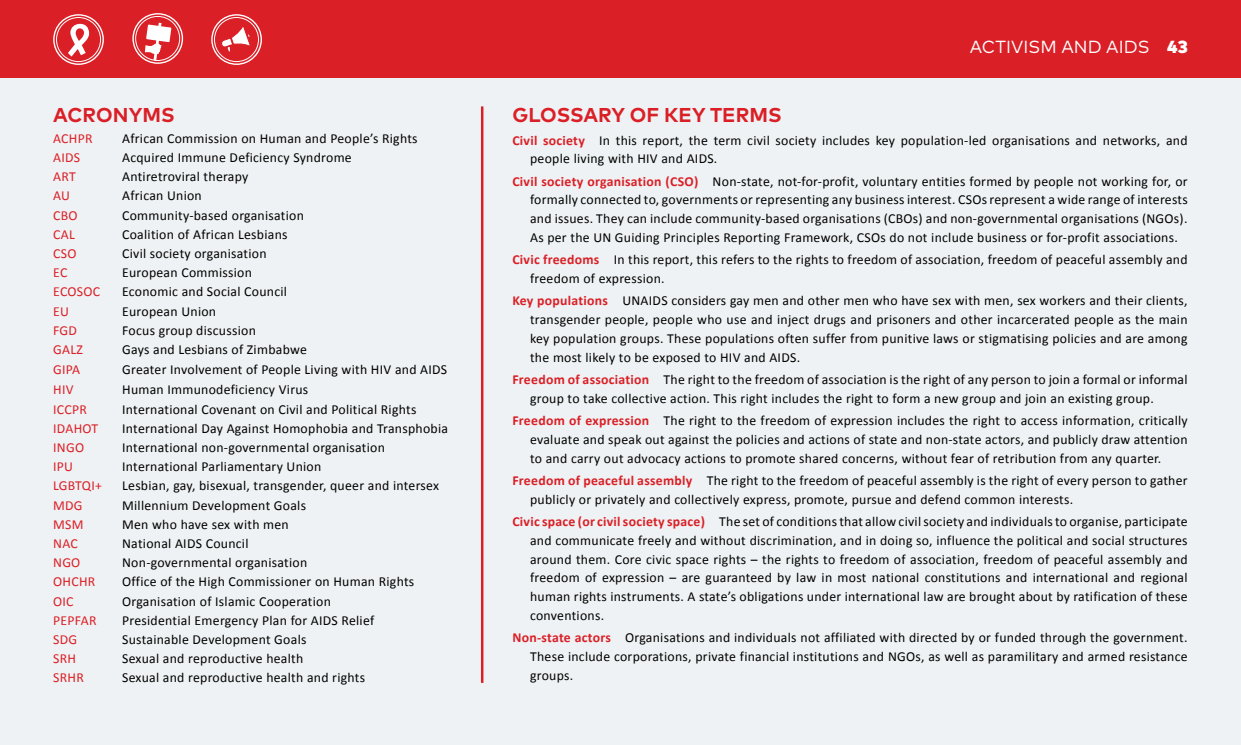
<style>
.page{position:relative;width:1241px;height:745px;background:#fff}
.page>*{position:absolute;margin:0;border:0;box-sizing:border-box;transform-origin:0 0}
.t1{font:700 20px "Mark Pro";letter-spacing:.005em;color:#da1f26}
.t2{font:17.5px "Mark Pro";letter-spacing:.005em;color:#fff}
.t3{font:13.75px/18.8px "Calibri";letter-spacing:.02em;color:#000;text-align:justify}
.t4{font:13.75px "Calibri";letter-spacing:.02em;color:#da1f26}
.s1{font-weight:900}
.s2{font-weight:700;color:#da1f26}
</style>
<div class="page">
<div style="left:0;top:0;width:1240px;height:78px;background:#da1f26"></div>
<svg style="left:68px;top:24px;width:21px;height:33px"></svg>
<div style="left:53px;top:14px;width:51px;height:51px;border:1px solid #fff;border-radius:50%"></div>
<div style="left:56px;top:17px;width:45px;height:45px;border:1px solid #fff;border-radius:50%"></div>
<div style="left:0;top:79px;width:1240px;height:665px;background:#eff2f4"></div>
<hr style="left:481px;top:106px;width:2px;height:576px;background:#da1f26">
<svg style="left:212px;top:15px;width:49px;height:49px"></svg>
<div style="left:211px;top:14px;width:51px;height:51px;border:1px solid #fff;border-radius:50%"></div>
<svg style="left:220px;top:25px;width:31px;height:28px"></svg>
<div style="left:214px;top:17px;width:45px;height:45px;border:1px solid #fff;border-radius:50%"></div>
<svg style="left:133px;top:14px;width:49px;height:49px"></svg>
<div style="left:132px;top:13px;width:51px;height:51px;border:1px solid #fff;border-radius:50%"></div>
<div style="left:135px;top:16px;width:45px;height:45px;border:1px solid #fff;border-radius:50%"></div>
<svg style="left:145px;top:23px;width:26px;height:38px"></svg>
<h1 class="t1" style="left:53px;top:100px;width:123px">ACRONYMS</h1>
<p class="t4" style="left:53px;top:129px;width:41px">ACHPR</p>
<p class="t3" style="left:122px;top:129px;width:297px">African Commission on Human and People’s Rights</p>
<p class="t4" style="left:53px;top:149px;width:29px">AIDS</p>
<p class="t3" style="left:122px;top:148px;width:231px">Acquired Immune Deficiency Syndrome</p>
<p class="t4" style="left:53px;top:168px;width:24px">ART</p>
<p class="t3" style="left:122px;top:167px;width:128px">Antiretroviral therapy</p>
<p class="t4" style="left:53px;top:187px;width:18px">AU</p>
<p class="t3" style="left:122px;top:186px;width:81px">African Union</p>
<p class="t4" style="left:53px;top:206px;width:26px">CBO</p>
<p class="t3" style="left:122px;top:206px;width:183px">Community-based organisation</p>
<p class="t4" style="left:53px;top:225px;width:23px">CAL</p>
<p class="t3" style="left:122px;top:225px;width:167px">Coalition of African Lesbians</p>
<p class="t4" style="left:53px;top:244px;width:25px">CSO</p>
<p class="t3" style="left:122px;top:244px;width:146px">Civil society organisation</p>
<p class="t4" style="left:53px;top:264px;width:16px">EC</p>
<p class="t3" style="left:122px;top:263px;width:131px">European Commission</p>
<p class="t4" style="left:53px;top:283px;width:48px">ECOSOC</p>
<p class="t3" style="left:122px;top:282px;width:166px">Economic and Social Council</p>
<p class="t4" style="left:53px;top:302px;width:17px">EU</p>
<p class="t3" style="left:122px;top:301px;width:95px">European Union</p>
<p class="t4" style="left:53px;top:321px;width:25px">FGD</p>
<p class="t3" style="left:122px;top:321px;width:135px">Focus group discussion</p>
<p class="t4" style="left:53px;top:340px;width:31px">GALZ</p>
<p class="t3" style="left:122px;top:340px;width:186px">Gays and Lesbians of Zimbabwe</p>
<p class="t4" style="left:53px;top:361px;width:29px">GIPA</p>
<p class="t3" style="left:122px;top:360px;width:326px">Greater Involvement of People Living with HIV and AIDS</p>
<p class="t4" style="left:53px;top:381px;width:22px">HIV</p>
<p class="t3" style="left:122px;top:380px;width:188px">Human Immunodeficiency Virus</p>
<p class="t4" style="left:53px;top:400px;width:35px">ICCPR</p>
<p class="t3" style="left:122px;top:399px;width:296px">International Covenant on Civil and Political Rights</p>
<p class="t4" style="left:53px;top:419px;width:47px">IDAHOT</p>
<p class="t3" style="left:122px;top:418px;width:327px">International Day Against Homophobia and Transphobia</p>
<p class="t4" style="left:53px;top:438px;width:32px">INGO</p>
<p class="t3" style="left:122px;top:438px;width:264px">International non-governmental organisation</p>
<p class="t4" style="left:53px;top:457px;width:21px">IPU</p>
<p class="t3" style="left:122px;top:457px;width:201px">International Parliamentary Union</p>
<p class="t4" style="left:53px;top:477px;width:50px">LGBTQI+</p>
<p class="t3" style="left:122px;top:476px;width:318px">Lesbian, gay, bisexual, transgender, queer and intersex</p>
<p class="t4" style="left:53px;top:496px;width:31px">MDG</p>
<p class="t3" style="left:122px;top:495px;width:185px">Millennium Development Goals</p>
<p class="t4" style="left:53px;top:515px;width:32px">MSM</p>
<p class="t3" style="left:122px;top:514px;width:168px">Men who have sex with men</p>
<p class="t4" style="left:53px;top:534px;width:26px">NAC</p>
<p class="t3" style="left:122px;top:533px;width:128px">National AIDS Council</p>
<p class="t4" style="left:53px;top:553px;width:29px">NGO</p>
<p class="t3" style="left:122px;top:553px;width:187px">Non-governmental organisation</p>
<p class="t4" style="left:53px;top:572px;width:44px">OHCHR</p>
<p class="t3" style="left:122px;top:572px;width:294px">Office of the High Commissioner on Human Rights</p>
<p class="t4" style="left:53px;top:592px;width:22px">OIC</p>
<p class="t3" style="left:122px;top:591px;width:210px">Organisation of Islamic Cooperation</p>
<p class="t4" style="left:53px;top:611px;width:45px">PEPFAR</p>
<p class="t3" style="left:122px;top:610px;width:253px">Presidential Emergency Plan for AIDS Relief</p>
<p class="t4" style="left:53px;top:630px;width:25px">SDG</p>
<p class="t3" style="left:122px;top:629px;width:186px">Sustainable Development Goals</p>
<p class="t4" style="left:53px;top:649px;width:24px">SRH</p>
<p class="t3" style="left:122px;top:648px;width:183px">Sexual and reproductive health</p>
<p class="t4" style="left:53px;top:668px;width:32px">SRHR</p>
<p class="t3" style="left:122px;top:668px;width:244px">Sexual and reproductive health and rights</p>
<p class="t2" style="left:969px;top:34px;width:219px">ACTIVISM AND AIDS <span class="s1">43</span></p>
<h1 class="t1" style="left:512px;top:100px;width:271px">GLOSSARY OF KEY TERMS</h1>
<p class="t3" style="left:530px;top:131px;width:659px;text-indent:-18px"><span class="s2">Civil society</span> In this report, the term civil society includes key population-led organisations and networks, and people living with HIV and AIDS.</p>
<p class="t3" style="left:530px;top:172px;width:659px;text-indent:-18px"><span class="s2">Civil society organisation (CSO)</span> Non-state, not-for-profit, voluntary entities formed by people not working for, or formally connected to, governments or representing any business interest. CSOs represent a wide range of interests and issues. They can include community-based organisations (CBOs) and non-governmental organisations (NGOs).<br>As per the UN Guiding Principles Reporting Framework, CSOs do not include business or for-profit associations.</p>
<p class="t3" style="left:530px;top:250px;width:659px;text-indent:-18px"><span class="s2">Civic freedoms</span> In this report, this refers to the rights to freedom of association, freedom of peaceful assembly and freedom of expression.</p>
<p class="t3" style="left:530px;top:291px;width:659px;text-indent:-18px"><span class="s2">Key populations</span> UNAIDS considers gay men and other men who have sex with men, sex workers and their clients, transgender people, people who use and inject drugs and prisoners and other incarcerated people as the main key population groups. These populations often suffer from punitive laws or stigmatising policies and are among the most likely to be exposed to HIV and AIDS.</p>
<p class="t3" style="left:530px;top:370px;width:659px;text-indent:-18px"><span class="s2">Freedom of association</span> The right to the freedom of association is the right of any person to join a formal or informal group to take collective action. This right includes the right to form a new group and join an existing group.</p>
<p class="t3" style="left:530px;top:411px;width:659px;text-indent:-18px"><span class="s2">Freedom of expression</span> The right to the freedom of expression includes the right to access information, critically evaluate and speak out against the policies and actions of state and non-state actors, and publicly draw attention to and carry out advocacy actions to promote shared concerns, without fear of retribution from any quarter.</p>
<p class="t3" style="left:530px;top:471px;width:659px;text-indent:-18px"><span class="s2">Freedom of peaceful assembly</span> The right to the freedom of peaceful assembly is the right of every person to gather publicly or privately and collectively express, promote, pursue and defend common interests.</p>
<p class="t3" style="left:530px;top:512px;width:659px;text-indent:-18px"><span class="s2">Civic space (or civil society space)</span> The set of conditions that allow civil society and individuals to organise, participate and communicate freely and without discrimination, and in doing so, influence the political and social structures around them. Core civic space rights – the rights to freedom of association, freedom of peaceful assembly and freedom of expression – are guaranteed by law in most national constitutions and international and regional human rights instruments. A state’s obligations under international law are brought about by ratification of these conventions.</p>
<p class="t3" style="left:530px;top:628px;width:659px;text-indent:-18px"><span class="s2">Non-state actors</span> Organisations and individuals not affiliated with directed by or funded through the government.<br>These include corporations, private financial institutions and NGOs, as well as paramilitary and armed resistance groups.</p>
</div>
